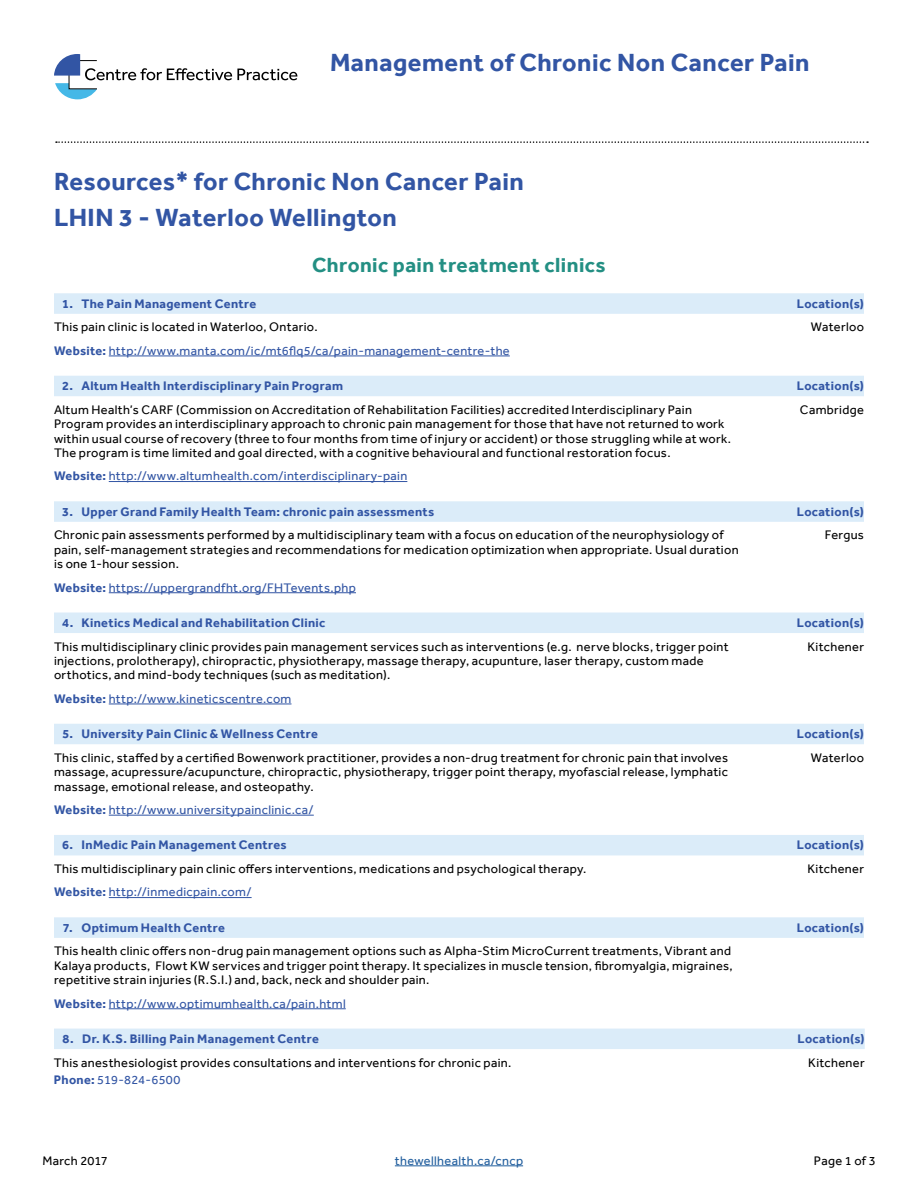
<style>
.page{position:relative;width:918px;height:1188px;background:#fff}
.page>*{position:absolute;margin:0;border:0;box-sizing:border-box;transform-origin:0 0}
.t1{font:700 25.5px/36px "Effra";letter-spacing:.02em;color:#3255a4}
.t2{font:700 21px "Effra";letter-spacing:.02em;color:#238f83}
.t3{font:12.75px/14.4px "Effra";letter-spacing:.025em;color:#000}
.t4{font:700 12.75px "Effra";letter-spacing:.025em;color:#3255a4}
.t5{font:12.75px/23.4px "Effra";letter-spacing:.025em;color:#3255a4}
.t6{font:12.75px "Effra";letter-spacing:.03em;color:#215e9e}
.s1{color:#000}
.s2{font-weight:700}
.s3{font-weight:700;color:#3255a4}
.s4{color:#3255a4}
</style>
<div class="page">
<hr style="left:395px;top:1166px;width:128px;height:1px;background:#215e9e">
<div style="left:54px;top:293px;width:810px;height:21px;background:#dbecf9"></div>
<hr style="left:109px;top:356px;width:401px;height:1px;background:#3255a4">
<div style="left:54px;top:376px;width:810px;height:20px;background:#dbecf9"></div>
<hr style="left:109px;top:481px;width:298px;height:1px;background:#3255a4">
<div style="left:54px;top:501px;width:810px;height:21px;background:#dbecf9"></div>
<hr style="left:109px;top:592px;width:247px;height:1px;background:#3255a4">
<div style="left:54px;top:613px;width:810px;height:20px;background:#dbecf9"></div>
<hr style="left:109px;top:704px;width:183px;height:1px;background:#3255a4">
<div style="left:54px;top:724px;width:810px;height:20px;background:#dbecf9"></div>
<hr style="left:109px;top:815px;width:205px;height:1px;background:#3255a4">
<div style="left:54px;top:835px;width:810px;height:20px;background:#dbecf9"></div>
<hr style="left:109px;top:897px;width:143px;height:1px;background:#3255a4">
<div style="left:54px;top:917px;width:810px;height:21px;background:#dbecf9"></div>
<hr style="left:109px;top:1008px;width:237px;height:1px;background:#3255a4">
<div style="left:54px;top:1029px;width:811px;height:20px;background:#dbecf9"></div>
<svg style="left:54px;top:54px;width:243px;height:45px"></svg>
<svg style="left:56px;top:141px;width:812px;height:2px"></svg>
<h1 class="t1" style="left:330px;top:44px;width:481px">Management of Chronic Non Cancer Pain</h1>
<h1 class="t1" style="left:54px;top:163px;width:471px">Resources* for Chronic Non Cancer Pain<br>LHIN 3 - Waterloo Wellington</h1>
<h2 class="t2" style="left:312px;top:253px;width:295px">Chronic pain treatment clinics</h2>
<p class="t4" style="left:62px;top:296px;width:195px">1. The Pain Management Centre</p>
<p class="t4" style="left:797px;top:296px;width:69px">Location(s)</p>
<p class="t5" style="left:54px;top:315px;width:457px"><span class="s1">This pain clinic is located in Waterloo, Ontario.<br></span><span class="s2">Website:</span> http://www.manta.com/ic/mt6flq5/ca/pain-management-centre-the</p>
<p class="t3" style="left:811px;top:320px;width:55px">Waterloo</p>
<p class="t4" style="left:62px;top:378px;width:282px">2. Altum Health Interdisciplinary Pain Program</p>
<p class="t4" style="left:797px;top:378px;width:69px">Location(s)</p>
<p class="t3" style="left:54px;top:402px;width:679px">Altum Health’s CARF (Commission on Accreditation of Rehabilitation Facilities) accredited Interdisciplinary Pain Program provides an interdisciplinary approach to chronic pain management for those that have not returned to work within usual course of recovery (three to four months from time of injury or accident) or those struggling while at work.<br>The program is time limited and goal directed, with a cognitive behavioural and functional restoration focus.</p>
<p class="t5" style="left:54px;top:464px;width:355px"><span class="s2">Website:</span> http://www.altumhealth.com/interdisciplinary-pain</p>
<p class="t3" style="left:800px;top:402px;width:66px">Cambridge</p>
<p class="t4" style="left:62px;top:504px;width:374px">3. Upper Grand Family Health Team: chronic pain assessments</p>
<p class="t4" style="left:797px;top:504px;width:69px">Location(s)</p>
<p class="t3" style="left:54px;top:528px;width:686px">Chronic pain assessments performed by a multidisciplinary team with a focus on education of the neurophysiology of pain, self-management strategies and recommendations for medication optimization when appropriate. Usual duration is one 1-hour session.</p>
<p class="t5" style="left:54px;top:575px;width:303px"><span class="s2">Website:</span> https://uppergrandfht.org/FHTevents.php</p>
<p class="t3" style="left:825px;top:528px;width:41px">Fergus</p>
<p class="t4" style="left:62px;top:615px;width:265px">4. Kinetics Medical and Rehabilitation Clinic</p>
<p class="t4" style="left:797px;top:615px;width:69px">Location(s)</p>
<p class="t3" style="left:54px;top:639px;width:676px">This multidisciplinary clinic provides pain management services such as interventions (e.g. nerve blocks, trigger point injections, prolotherapy), chiropractic, physiotherapy, massage therapy, acupunture, laser therapy, custom made orthotics, and mind-body techniques (such as meditation).</p>
<p class="t5" style="left:54px;top:687px;width:239px"><span class="s2">Website:</span> http://www.kineticscentre.com</p>
<p class="t3" style="left:808px;top:639px;width:58px">Kitchener</p>
<p class="t4" style="left:62px;top:726px;width:257px">5. University Pain Clinic &amp; Wellness Centre</p>
<p class="t4" style="left:797px;top:726px;width:69px">Location(s)</p>
<p class="t3" style="left:54px;top:750px;width:676px;text-align:justify">This clinic, staffed by a certified Bowenwork practitioner, provides a non-drug treatment for chronic pain that involves massage, acupressure/acupuncture, chiropractic, physiotherapy, trigger point therapy, myofascial release, lymphatic massage, emotional release, and osteopathy.</p>
<p class="t5" style="left:54px;top:798px;width:261px"><span class="s2">Website:</span> http://www.universitypainclinic.ca/</p>
<p class="t3" style="left:811px;top:750px;width:55px">Waterloo</p>
<p class="t4" style="left:62px;top:838px;width:226px">6. InMedic Pain Management Centres</p>
<p class="t4" style="left:797px;top:838px;width:69px">Location(s)</p>
<p class="t3" style="left:54px;top:857px;width:534px;line-height:23.4px">This multidisciplinary pain clinic offers interventions, medications and psychological therapy.<br><span class="s3">Website:</span> <span class="s4">http://inmedicpain.com/</span></p>
<p class="t3" style="left:808px;top:861px;width:58px">Kitchener</p>
<p class="t4" style="left:63px;top:920px;width:164px">7. Optimum Health Centre</p>
<p class="t4" style="left:797px;top:920px;width:69px">Location(s)</p>
<p class="t3" style="left:54px;top:944px;width:680px">This health clinic offers non-drug pain management options such as Alpha-Stim MicroCurrent treatments, Vibrant and<br>Kalaya products, Flowt KW services and trigger point therapy. It specializes in muscle tension, fibromyalgia, migraines, repetitive strain injuries (R.S.I.) and, back, neck and shoulder pain.</p>
<p class="t5" style="left:54px;top:991px;width:293px"><span class="s2">Website:</span> http://www.optimumhealth.ca/pain.html</p>
<p class="t4" style="left:63px;top:1031px;width:258px">8. Dr. K.S. Billing Pain Management Centre</p>
<p class="t4" style="left:798px;top:1031px;width:69px">Location(s)</p>
<p class="t3" style="left:54px;top:1053px;width:459px;line-height:17.4px">This anesthesiologist provides consultations and interventions for chronic pain.<br><span class="s3">Phone:</span> <span class="s4">519-824-6500</span></p>
<p class="t3" style="left:808px;top:1055px;width:58px">Kitchener</p>
<p class="t3" style="left:42px;top:1153px;width:67px">March 2017</p>
<p class="t6" style="left:395px;top:1153px;width:130px">thewellhealth.ca/cncp</p>
<p class="t3" style="left:814px;top:1153px;width:63px">Page 1 of 3</p>
</div>
